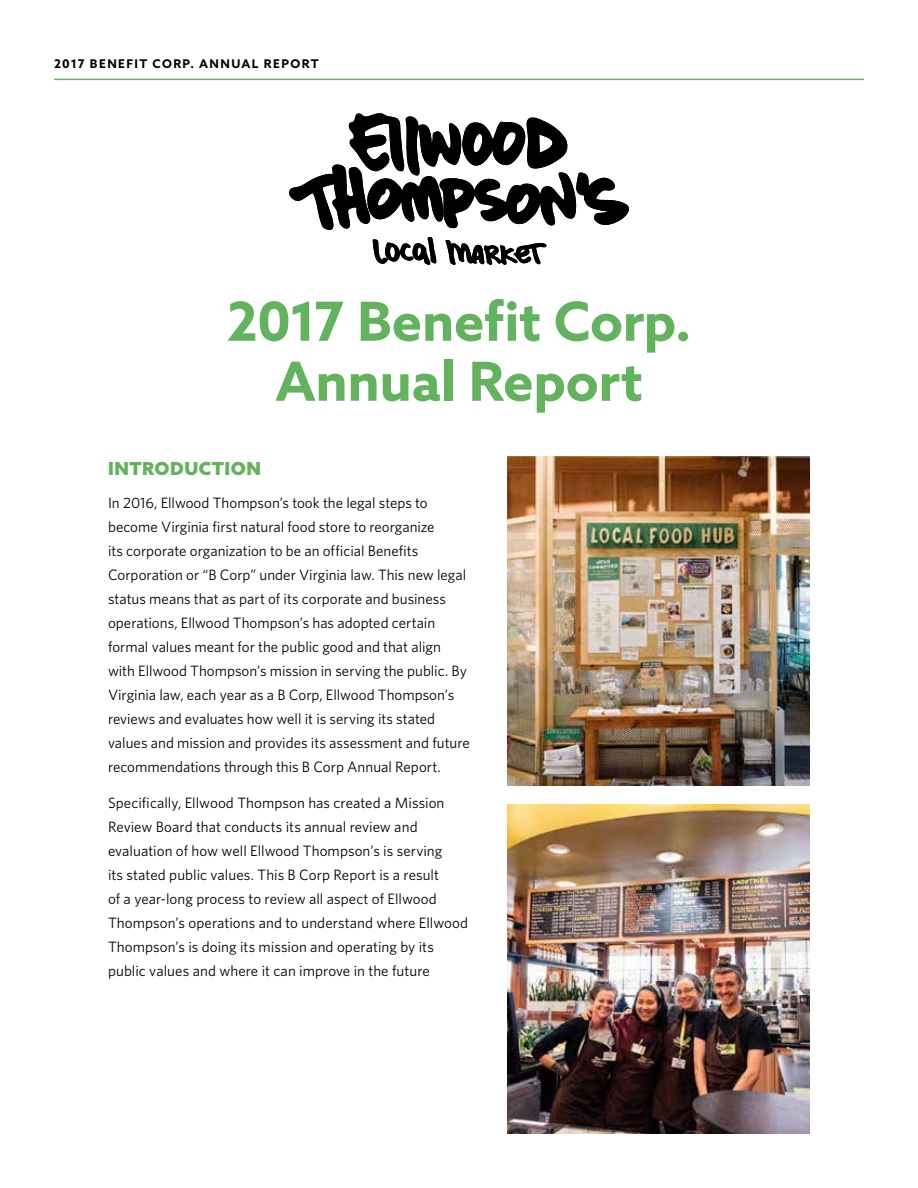
<style>
.page{position:relative;width:918px;height:1188px;background:#fff}
.page>*{position:absolute;margin:0;border:0;box-sizing:border-box;transform-origin:0 0}
.t1{font:700 54px/60px "Azo Sans";letter-spacing:-.005em;color:#62b25e;text-align:center}
.t2{font:900 18px "Azo Sans";letter-spacing:.03em;color:#62b25e}
.t3{font:15px/24px "Whitney";color:#000}
.t4{font:700 12px "Azo Sans";letter-spacing:.12em;color:#000}
</style>
<div class="page">
<hr style="left:54px;top:79px;width:810px;height:1px;background:#62b25e">
<img style="left:508px;top:456px;width:302px;height:330px">
<img style="left:508px;top:805px;width:302px;height:329px">
<svg style="left:289px;top:113px;width:340px;height:152px"></svg>
<p class="t4" style="left:54px;top:56px;width:266px">2017 BENEFIT CORP. ANNUAL REPORT</p>
<h1 class="t1" style="left:227px;top:291px;width:466px">2017 Benefit Corp.<br>Annual Report</h1>
<p class="t2" style="left:108px;top:457px;width:154px">INTRODUCTION</p>
<p class="t3" style="left:108px;top:491px;width:363px">In 2016, Ellwood Thompson’s took the legal steps to become Virginia first natural food store to reorganize<br>its corporate organization to be an official Benefits Corporation or “B Corp” under Virginia law. This new legal status means that as part of its corporate and business operations, Ellwood Thompson’s has adopted certain formal values meant for the public good and that align with Ellwood Thompson’s mission in serving the public. By Virginia law, each year as a B Corp, Ellwood Thompson’s reviews and evaluates how well it is serving its stated values and mission and provides its assessment and future recommendations through this B Corp Annual Report.</p>
<p class="t3" style="left:108px;top:791px;width:362px">Specifically, Ellwood Thompson has created a Mission Review Board that conducts its annual review and evaluation of how well Ellwood Thompson’s is serving<br>its stated public values. This B Corp Report is a result<br>of a year-long process to review all aspect of Ellwood Thompson’s operations and to understand where Ellwood Thompson’s is doing its mission and operating by its public values and where it can improve in the future</p>
</div>
